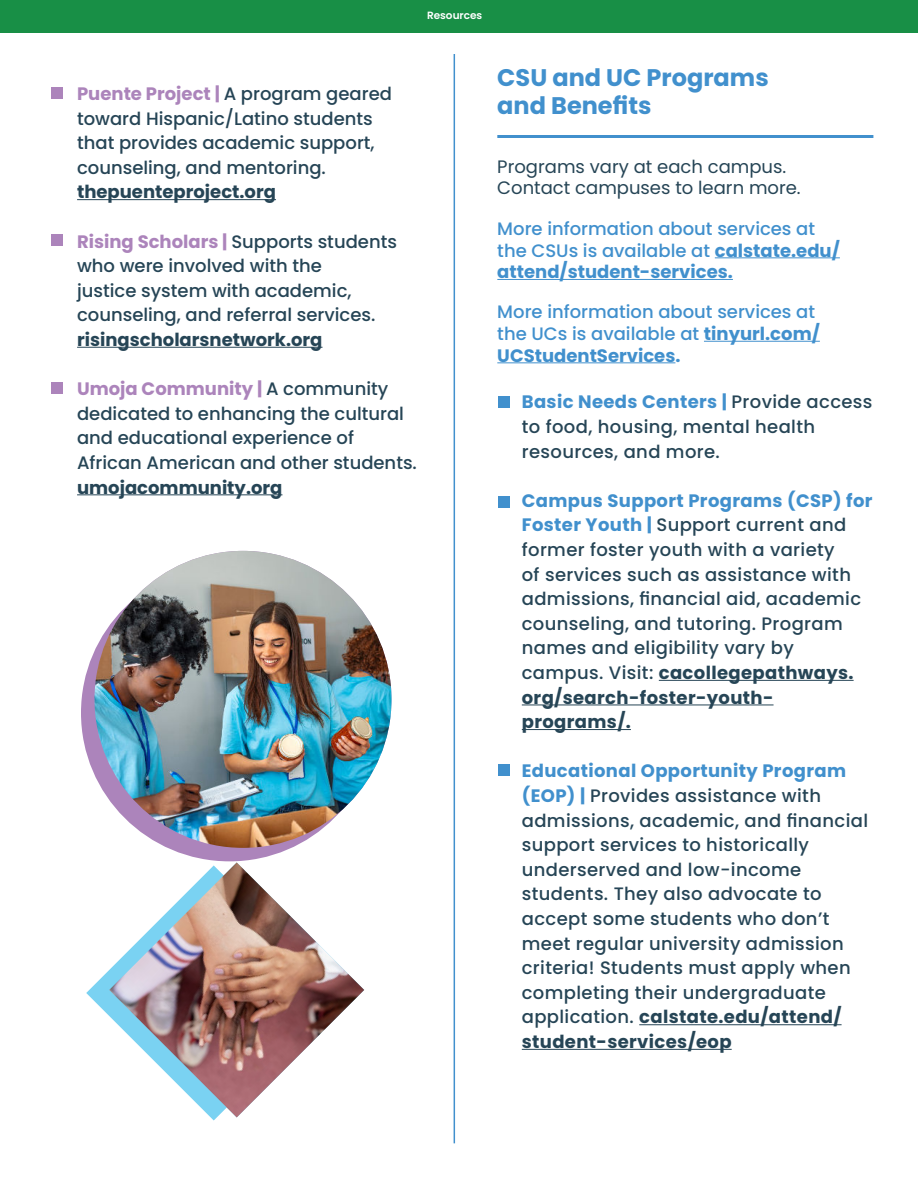
<style>
.page{position:relative;width:918px;height:1188px;background:#fff}
.page>*{position:absolute;margin:0;border:0;box-sizing:border-box;transform-origin:0 0}
.t1{font:700 24px/27.6px "Poppins";color:#4190cd}
.t2{font:500 18px/24.6px "Poppins";letter-spacing:.02em;color:#264556}
.t3{font:500 18px/24.6px "Poppins";color:#264556}
.t4{font:500 18px/21.6px "Poppins";color:#4190cd}
.t5{font:700 18px "Poppins";color:#264556}
.t6{font:18px/21.6px "Poppins";color:#264556}
.t7{font:600 10.5px "Poppins";color:#fff}
.s1{font-weight:700;color:#ac84bb}
.s2{font-weight:700}
.s3{font-weight:700;color:#4190cd}
</style>
<div class="page">
<svg style="left:86px;top:970px;width:151px;height:150px"></svg>
<div style="left:81px;top:564px;width:297px;height:297px;background:#ac84bb;border-radius:50%"></div>
<hr style="left:77px;top:199px;width:199px;height:1px;background:#264556">
<hr style="left:77px;top:347px;width:246px;height:1px;background:#264556">
<hr style="left:77px;top:494px;width:205px;height:1px;background:#264556">
<div style="left:51px;top:87px;width:12px;height:11px;background:#ac84bb"></div>
<div style="left:51px;top:234px;width:12px;height:12px;background:#ac84bb"></div>
<div style="left:51px;top:383px;width:12px;height:11px;background:#ac84bb"></div>
<hr style="left:454px;top:54px;width:1px;height:1089px;background:#4190cd">
<div style="left:498px;top:397px;width:12px;height:11px;background:#4190cd"></div>
<div style="left:498px;top:496px;width:12px;height:11px;background:#4190cd"></div>
<div style="left:498px;top:764px;width:12px;height:11px;background:#4190cd"></div>
<hr style="left:659px;top:680px;width:195px;height:1px;background:#264556">
<hr style="left:522px;top:705px;width:252px;height:1px;background:#264556">
<hr style="left:522px;top:729px;width:109px;height:1px;background:#264556">
<hr style="left:639px;top:1024px;width:203px;height:1px;background:#264556">
<hr style="left:522px;top:1049px;width:210px;height:1px;background:#264556">
<hr style="left:715px;top:257px;width:125px;height:1px;background:#4190cd">
<hr style="left:497px;top:279px;width:236px;height:1px;background:#4190cd">
<hr style="left:704px;top:341px;width:116px;height:1px;background:#4190cd">
<hr style="left:497px;top:362px;width:178px;height:1px;background:#4190cd">
<hr style="left:497px;top:135px;width:376px;height:3px;background:#4190cd">
<div style="left:0;top:0;width:918px;height:32px;background:#188f46"></div>
<img style="left:94px;top:551px;width:298px;height:297px;border-radius:148px">
<img style="left:109px;top:862px;width:255px;height:255px">
<p class="t7" style="left:427px;top:9px;width:57px">Resources</p>
<p class="t3" style="left:77px;top:81px;width:316px"><span class="s1">Puente Project |</span> A program geared toward Hispanic/Latino students that provides academic support, counseling, and mentoring.</p>
<p class="t5" style="left:77px;top:181px;width:200px">thepuenteproject.org</p>
<p class="t3" style="left:77px;top:229px;width:321px"><span class="s1">Rising Scholars |</span> Supports students who were involved with the<br>justice system with academic, counseling, and referral services.</p>
<p class="t5" style="left:77px;top:329px;width:247px">risingscholarsnetwork.org</p>
<p class="t3" style="left:77px;top:377px;width:341px"><span class="s1">Umoja Community |</span> A community dedicated to enhancing the cultural and educational experience of African American and other students.</p>
<p class="t5" style="left:77px;top:476px;width:207px">umojacommunity.org</p>
<h1 class="t1" style="left:497px;top:64px;width:273px">CSU and UC Programs and Benefits</h1>
<p class="t6" style="left:497px;top:157px;width:305px">Programs vary at each campus.<br>Contact campuses to learn more.</p>
<p class="t4" style="left:497px;top:218px;width:344px">More information about services at the CSUs is available at <span class="s2">calstate.edu/ attend/student-services.</span></p>
<p class="t4" style="left:497px;top:301px;width:324px">More information about services at the UCs is available at <span class="s2">tinyurl.com/<br>UCStudentServices.</span></p>
<p class="t2" style="left:522px;top:390px;width:352px"><span class="s3">Basic Needs Centers |</span> Provide access to food, housing, mental health resources, and more.</p>
<p class="t2" style="left:522px;top:488px;width:352px"><span class="s3">Campus Support Programs (CSP) for<br>Foster Youth |</span> Support current and former foster youth with a variety<br>of services such as assistance with admissions, financial aid, academic counseling, and tutoring. Program names and eligibility vary by campus. Visit: <span class="s2">cacollegepathways. org/search-foster-youth&shy;programs/.</span></p>
<p class="t2" style="left:522px;top:759px;width:348px"><span class="s3">Educational Opportunity Program (EOP) |</span> Provides assistance with admissions, academic, and financial support services to historically underserved and low-income students. They also advocate to accept some students who don’t meet regular university admission criteria! Students must apply when completing their undergraduate application. <span class="s2">calstate.edu/attend/ student-services/eop</span></p>
</div>
